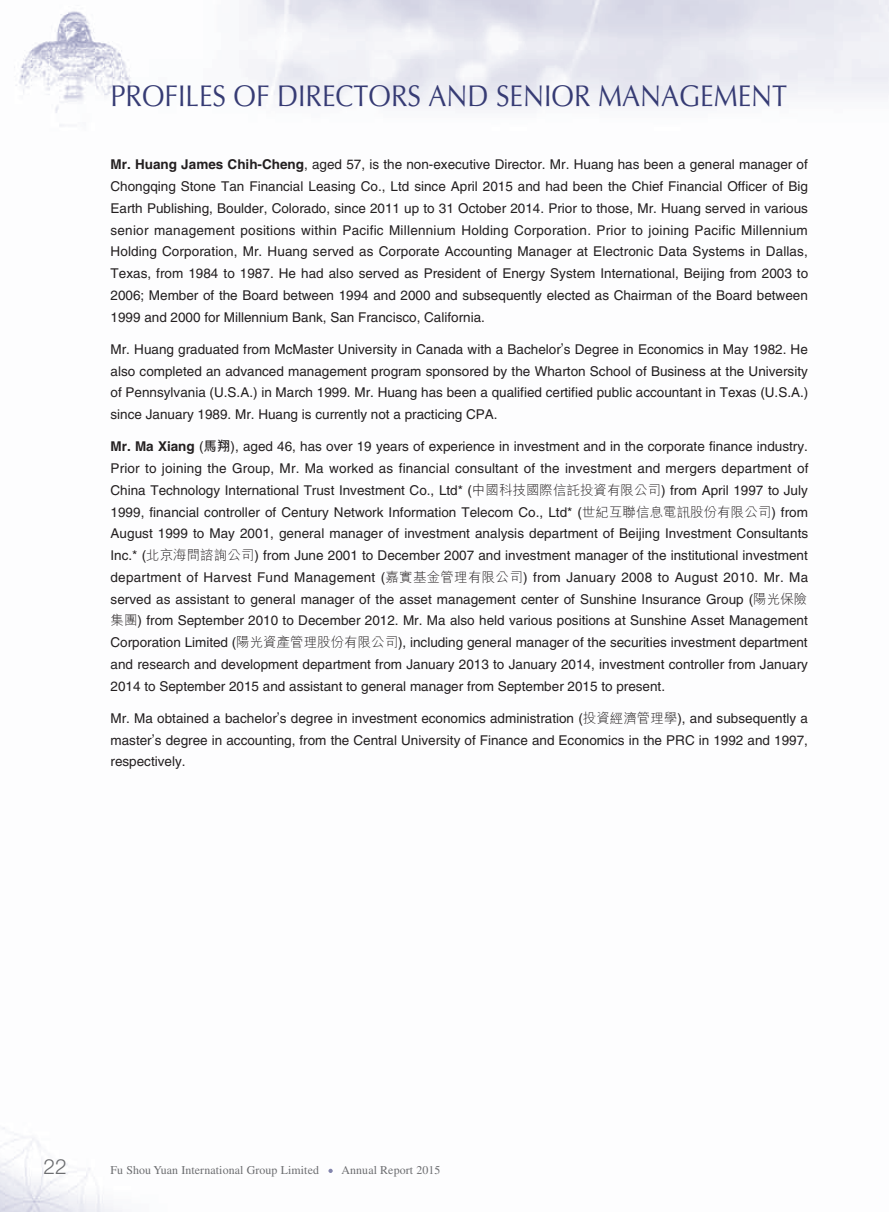
<style>
.page{position:relative;width:893px;height:1212px;background:#fff}
.page>*{position:absolute;margin:0;border:0;box-sizing:border-box;transform-origin:0 0}
.t1{font:30px "Optima LT Std";color:#363b74;scale:.9 1}
.t2{font:300 21px "Helvetica Neue LT Std";color:#6c6d70}
._1__內文{font:13.5px/21.8px "Helvetica LT Std";color:#231f20;text-align:justify}
.t3{font:11.85px "Times LT Std";letter-spacing:.01em;color:#6c6d70}
.s1{font-weight:700}
.s2{font-family:"M Hei HK";font-weight:700}
.s3{font-family:"M Hei HK";font-weight:300}
</style>
<div class="page">
<img style="left:0;top:0;width:889px;height:1212px">
<svg style="left:328px;top:1169px;width:5px;height:4px"></svg>
<h1 class="t1" style="left:111px;top:78px;width:753px">PROFILES OF DIRECTORS AND SENIOR MANAGEMENT</h1>
<p class="_1__內文" style="left:111px;top:154px;width:699px"><span class="s1">Mr. Huang James Chih-Cheng</span>, aged 57, is the non-executive Director. Mr. Huang has been a general manager of Chongqing Stone Tan Financial Leasing Co., Ltd since April 2015 and had been the Chief Financial Officer of Big Earth Publishing, Boulder, Colorado, since 2011 up to 31 October 2014. Prior to those, Mr. Huang served in various senior management positions within Pacific Millennium Holding Corporation. Prior to joining Pacific Millennium Holding Corporation, Mr. Huang served as Corporate Accounting Manager at Electronic Data Systems in Dallas, Texas, from 1984 to 1987. He had also served as President of Energy System International, Beijing from 2003 to 2006; Member of the Board between 1994 and 2000 and subsequently elected as Chairman of the Board between 1999 and 2000 for Millennium Bank, San Francisco, California.</p>
<p class="_1__內文" style="left:111px;top:338px;width:699px">Mr. Huang graduated from McMaster University in Canada with a Bachelor’s Degree in Economics in May 1982. He also completed an advanced management program sponsored by the Wharton School of Business at the University of Pennsylvania (U.S.A.) in March 1999. Mr. Huang has been a qualified certified public accountant in Texas (U.S.A.) since January 1989. Mr. Huang is currently not a practicing CPA.</p>
<p class="_1__內文" style="left:111px;top:436px;width:699px"><span class="s1">Mr. Ma Xiang</span> (<span class="s2">馬翔</span>), aged 46, has over 19 years of experience in investment and in the corporate finance industry.<br>Prior to joining the Group, Mr. Ma worked as financial consultant of the investment and mergers department of China Technology International Trust Investment Co., Ltd* (<span class="s3">中國科技國際信託投資有限公司</span>) from April 1997 to July 1999, financial controller of Century Network Information Telecom Co., Ltd* (<span class="s3">世紀互聯信息電訊股份有限公司</span>) from August 1999 to May 2001, general manager of investment analysis department of Beijing Investment Consultants Inc.* (<span class="s3">北京海問諮詢公司</span>) from June 2001 to December 2007 and investment manager of the institutional investment department of Harvest Fund Management (<span class="s3">嘉實基金管理有限公司</span>) from January 2008 to August 2010. Mr. Ma served as assistant to general manager of the asset management center of Sunshine Insurance Group (<span class="s3">陽光保險集團</span>) from September 2010 to December 2012. Mr. Ma also held various positions at Sunshine Asset Management Corporation Limited (<span class="s3">陽光資產管理股份有限公司</span>), including general manager of the securities investment department and research and development department from January 2013 to January 2014, investment controller from January 2014 to September 2015 and assistant to general manager from September 2015 to present.</p>
<p class="_1__內文" style="left:111px;top:707px;width:699px">Mr. Ma obtained a bachelor’s degree in investment economics administration (<span class="s3">投資經濟管理學</span>), and subsequently a master’s degree in accounting, from the Central University of Finance and Economics in the PRC in 1992 and 1997, respectively.</p>
<h2 class="t2" style="left:44px;top:1154px;width:25px">22</h2>
<p class="t3" style="left:111px;top:1163px;width:210px">Fu Shou Yuan International Group Limited</p>
<p class="t3" style="left:341px;top:1163px;width:101px">Annual Report 2015</p>
</div>
